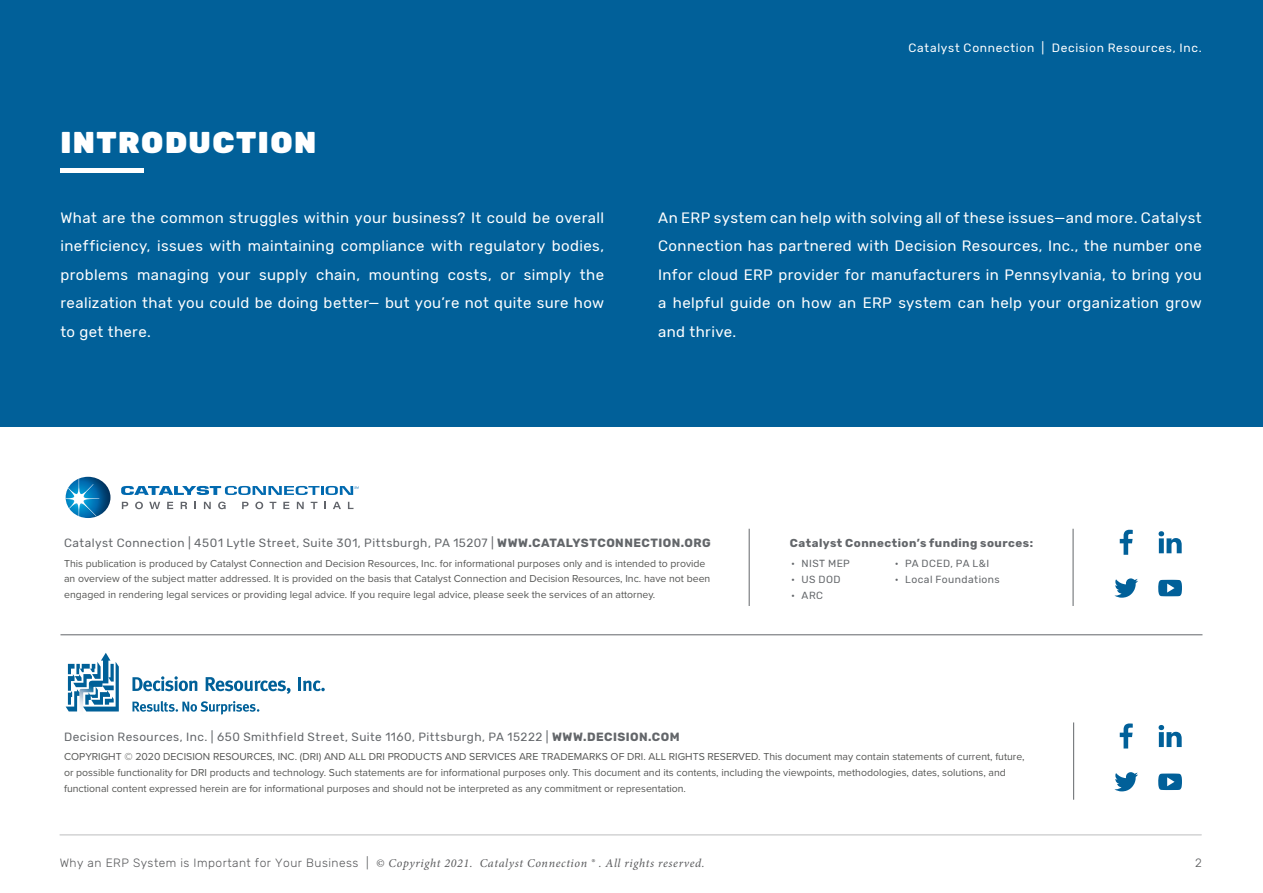
<style>
.page{position:relative;width:1263px;height:893px;background:#fff}
.page>*{position:absolute;margin:0;border:0;box-sizing:border-box;transform-origin:0 0}
.t1{font:900 30px "Rubik";letter-spacing:.05em;color:#fff}
.t2{font:15px/28.5px "Rubik";letter-spacing:.025em;color:#fff;text-align:justify}
.t3{font:italic 12px "Minion Pro";letter-spacing:.055em;color:#58595b}
.t4{font:12px "Rubik";letter-spacing:.055em;color:#fff}
.t5{font:300 12px "Rubik";color:#58595b}
.t6{font:11.85px "Rubik";letter-spacing:.04em;color:#63666a}
.t7{font:700 11.4px "Rubik";letter-spacing:.04em;color:#63666a}
.t8{font:10.5px/15.6px "Proxima Nova";color:#555654}
.t9{font:10.35px "Rubik";letter-spacing:.04em;color:#63666a}
.s1{font-weight:700}
.s2{font-family:"Rubik";font-weight:300;font-style:normal}
</style>
<div class="page">
<hr style="left:60px;top:834px;width:1141px;height:1px;background:#bcbdbe">
<div style="left:0;top:0;width:1263px;height:427px;background:#016099"></div>
<div style="left:60px;top:168px;width:84px;height:5px;background:#fff"></div>
<svg style="left:1120px;top:530px;width:13px;height:25px"></svg>
<svg style="left:1120px;top:723px;width:13px;height:25px"></svg>
<svg style="left:1158px;top:531px;width:24px;height:22px"></svg>
<svg style="left:1158px;top:725px;width:24px;height:22px"></svg>
<hr style="left:60px;top:634px;width:1142px;height:1px;background:#63666a">
<svg style="left:66px;top:477px;width:44px;height:41px"></svg>
<svg style="left:121px;top:486px;width:237px;height:9px"></svg>
<svg style="left:122px;top:502px;width:6px;height:7px"></svg>
<svg style="left:135px;top:502px;width:8px;height:7px"></svg>
<svg style="left:149px;top:502px;width:11px;height:7px"></svg>
<svg style="left:167px;top:502px;width:6px;height:7px"></svg>
<svg style="left:181px;top:502px;width:6px;height:7px"></svg>
<svg style="left:204px;top:502px;width:7px;height:7px"></svg>
<svg style="left:218px;top:502px;width:8px;height:7px"></svg>
<svg style="left:242px;top:502px;width:7px;height:7px"></svg>
<svg style="left:255px;top:502px;width:8px;height:7px"></svg>
<svg style="left:270px;top:502px;width:6px;height:7px"></svg>
<svg style="left:283px;top:502px;width:6px;height:7px"></svg>
<svg style="left:297px;top:502px;width:7px;height:7px"></svg>
<svg style="left:311px;top:502px;width:6px;height:7px"></svg>
<svg style="left:324px;top:502px;width:2px;height:7px"></svg>
<svg style="left:333px;top:502px;width:8px;height:7px"></svg>
<svg style="left:348px;top:502px;width:6px;height:7px"></svg>
<hr style="left:749px;top:529px;width:1px;height:77px;background:#63666a">
<hr style="left:1073px;top:722px;width:1px;height:78px;background:#63666a">
<hr style="left:1073px;top:529px;width:1px;height:77px;background:#63666a">
<svg style="left:66px;top:653px;width:53px;height:59px"></svg>
<svg style="left:132px;top:676px;width:65px;height:15px"></svg>
<svg style="left:206px;top:677px;width:84px;height:17px"></svg>
<hr style="left:298px;top:677px;width:3px;height:14px;background:#006098">
<svg style="left:303px;top:680px;width:22px;height:11px"></svg>
<svg style="left:132px;top:701px;width:127px;height:14px"></svg>
<svg style="left:1114px;top:578px;width:24px;height:20px"></svg>
<svg style="left:1114px;top:772px;width:24px;height:19px"></svg>
<svg style="left:1158px;top:580px;width:24px;height:16px"></svg>
<svg style="left:1158px;top:773px;width:24px;height:17px"></svg>
<h1 class="t1" style="left:60px;top:124px;width:257px">INTRODUCTION</h1>
<p class="t4" style="left:908px;top:41px;width:295px">Catalyst Connection | Decision Resources, Inc.</p>
<p class="t2" style="left:60px;top:204px;width:545px">What are the common struggles within your business? It could be overall inefficiency, issues with maintaining compliance with regulatory bodies, problems managing your supply chain, mounting costs, or simply the realization that you could be doing better— but you’re not quite sure how to get there.</p>
<p class="t2" style="left:658px;top:204px;width:545px">An ERP system can help with solving all of these issues—and more. Catalyst Connection has partnered with Decision Resources, Inc., the number one Infor cloud ERP provider for manufacturers in Pennsylvania, to bring you a helpful guide on how an ERP system can help your organization grow and thrive.</p>
<p class="t6" style="left:64px;top:536px;width:648px">Catalyst Connection | 4501 Lytle Street, Suite 301, Pittsburgh, PA 15207 | <span class="s1">WWW.CATALYSTCONNECTION.ORG</span></p>
<p class="t8" style="left:64px;top:555px;width:648px">This publication is produced by Catalyst Connection and Decision Resources, Inc. for informational purposes only and is intended to provide an overview of the subject matter addressed. It is provided on the basis that Catalyst Connection and Decision Resources, Inc. have not been engaged in rendering legal services or providing legal advice. If you require legal advice, please seek the services of an attorney.</p>
<p class="t6" style="left:64px;top:730px;width:617px">Decision Resources, Inc. | 650 Smithfield Street, Suite 1160, Pittsburgh, PA 15222 | <span class="s1">WWW.DECISION.COM</span></p>
<p class="t7" style="left:790px;top:536px;width:245px">Catalyst Connection’s funding sources:</p>
<p class="t9" style="left:791px;top:558px;width:60px">• NIST MEP</p>
<p class="t9" style="left:791px;top:574px;width:51px">• US DOD</p>
<p class="t9" style="left:791px;top:590px;width:33px">• ARC</p>
<p class="t9" style="left:895px;top:558px;width:96px">• PA DCED, PA L&amp;I</p>
<p class="t9" style="left:895px;top:574px;width:106px">• Local Foundations</p>
<p class="t8" style="left:64px;top:749px;width:962px">COPYRIGHT © 2020 DECISION RESOURCES, INC. (DRI) AND ALL DRI PRODUCTS AND SERVICES ARE TRADEMARKS OF DRI. ALL RIGHTS RESERVED. This document may contain statements of current, future, or possible functionality for DRI products and technology. Such statements are for informational purposes only. This document and its contents, including the viewpoints, methodologies, dates, solutions, and functional content expressed herein are for informational purposes and should not be interpreted as any commitment or representation.</p>
<p class="t3" style="left:60px;top:854px;width:646px"><span class="s2">Why an ERP System is Important for Your Business |</span> © Copyright 2021. Catalyst Connection ® . All rights reserved.</p>
<p class="t5" style="left:1195px;top:856px;width:8px">2</p>
</div>
